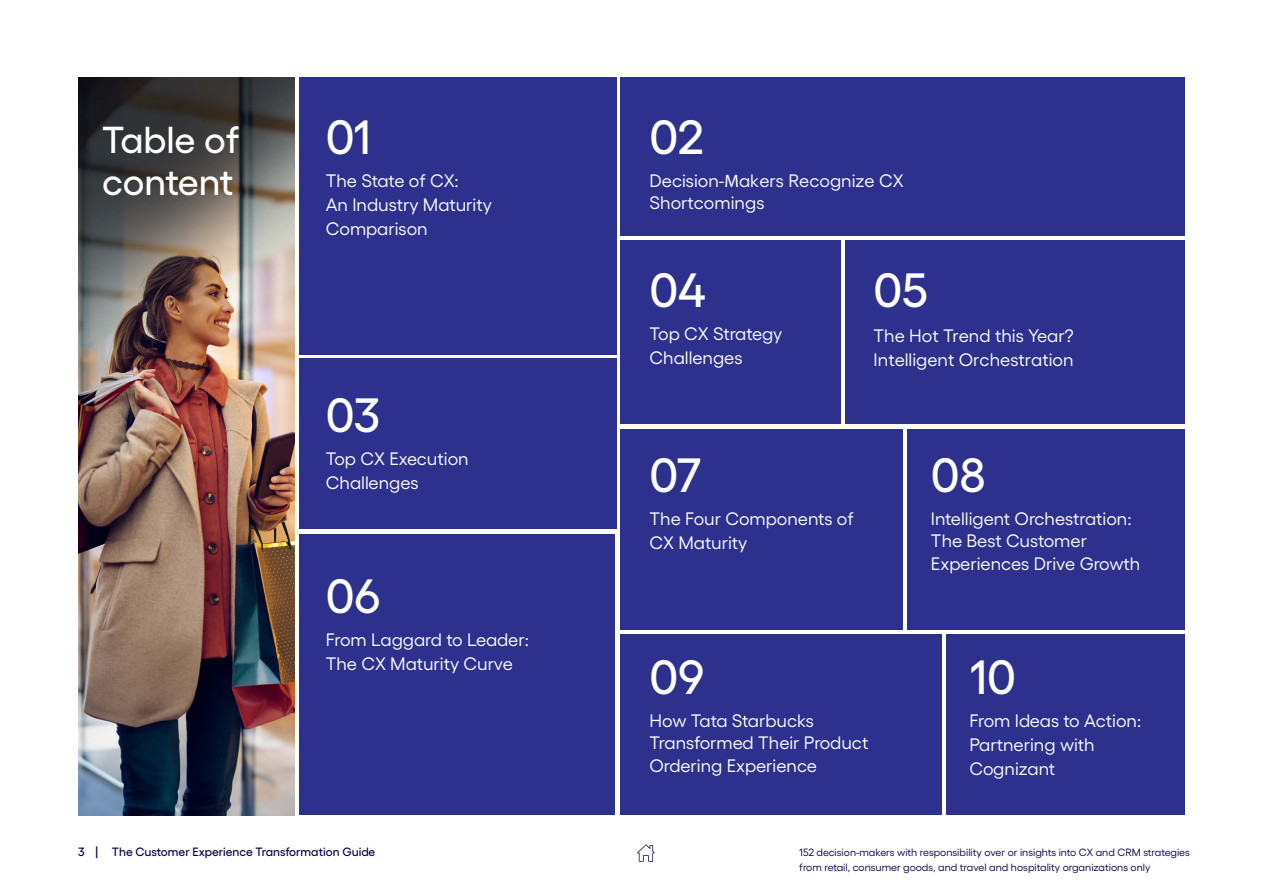
<style>
.page{position:relative;width:1263px;height:893px;background:#fff}
.page>*{position:absolute;margin:0;border:0;box-sizing:border-box;transform-origin:0 0}
.t1{font:500 48px "Gellix";letter-spacing:-.005em;color:#fff}
.t2{font:500 37.5px "Gellix";letter-spacing:-.01em;color:#fff}
.t3{font:18px/24px "Gellix";color:#fff}
.t4{font:500 12px "Gellix";color:#000048}
.t5{font:10.5px/15px "Gellix";color:#000048}
.s1{font-family:"Myriad Pro"}
</style>
<div class="page">
<img style="left:78px;top:77px;width:216px;height:738px">
<div style="left:299px;top:77px;width:317px;height:277px;background:#2e308e"></div>
<div style="left:621px;top:77px;width:564px;height:158px;background:#2e308e"></div>
<div style="left:299px;top:359px;width:317px;height:170px;background:#2e308e"></div>
<div style="left:621px;top:240px;width:220px;height:184px;background:#2e308e"></div>
<div style="left:845px;top:240px;width:340px;height:184px;background:#2e308e"></div>
<div style="left:907px;top:429px;width:278px;height:201px;background:#2e308e"></div>
<div style="left:299px;top:534px;width:316px;height:281px;background:#2e308e"></div>
<div style="left:621px;top:429px;width:282px;height:201px;background:#2e308e"></div>
<div style="left:946px;top:634px;width:239px;height:181px;background:#2e308e"></div>
<div style="left:621px;top:634px;width:321px;height:181px;background:#2e308e"></div>
<svg style="left:637px;top:844px;width:18px;height:18px"></svg>
<h2 class="t2" style="left:102px;top:111px;width:139px">Table of</h2>
<h1 class="t1" style="left:326px;top:100px;width:47px">01</h1>
<h2 class="t2" style="left:102px;top:153px;width:133px">content</h2>
<p class="t3" style="left:326px;top:167px;width:168px">The State of CX:<br>An Industry Maturity<br>Comparison</p>
<h1 class="t1" style="left:326px;top:378px;width:56px">03</h1>
<p class="t3" style="left:326px;top:445px;width:144px">Top CX Execution<br>Challenges</p>
<h1 class="t1" style="left:326px;top:559px;width:56px">06</h1>
<p class="t3" style="left:326px;top:626px;width:205px">From Laggard to Leader:<br>The CX Maturity Curve</p>
<p class="t4" style="left:78px;top:842px;width:299px">3 | The Customer Experience Transformation Guide</p>
<h1 class="t1" style="left:649px;top:100px;width:56px">02</h1>
<p class="t3" style="left:649px;top:168px;width:256px;line-height:21.6px">Decision-<span class="s1">M</span>akers Recognize CX<br>Shortcomings</p>
<h1 class="t1" style="left:649px;top:253px;width:58px">04</h1>
<h1 class="t1" style="left:874px;top:253px;width:56px">05</h1>
<p class="t3" style="left:874px;top:322px;width:201px">The Hot Trend this Year?<br>Intelligent Orchestration</p>
<p class="t3" style="left:649px;top:320px;width:134px">Top CX Strategy<br>Challenges</p>
<h1 class="t1" style="left:649px;top:438px;width:53px">07</h1>
<p class="t3" style="left:649px;top:505px;width:206px">The Four Components of<br>CX Maturity</p>
<h1 class="t1" style="left:649px;top:640px;width:56px">09</h1>
<p class="t3" style="left:649px;top:707px;width:220px;line-height:22.5px">How Tata Starbucks<br>Transformed Their Product<br>Ordering Experience</p>
<h1 class="t1" style="left:931px;top:438px;width:56px">08</h1>
<p class="t3" style="left:931px;top:505px;width:211px;line-height:22.5px">Intelligent Orchestration:<br>The Best Customer<br>Experiences Drive Growth</p>
<h1 class="t1" style="left:969px;top:640px;width:48px">10</h1>
<p class="t3" style="left:969px;top:707px;width:173px">From Ideas to Action:<br>Partnering with<br>Cognizant</p>
<p class="t5" style="left:799px;top:843px;width:392px">152 decision-makers with responsibility over or insights into CX and CRM strategies from retail, consumer goods, and travel and hospitality organizations only</p>
</div>
